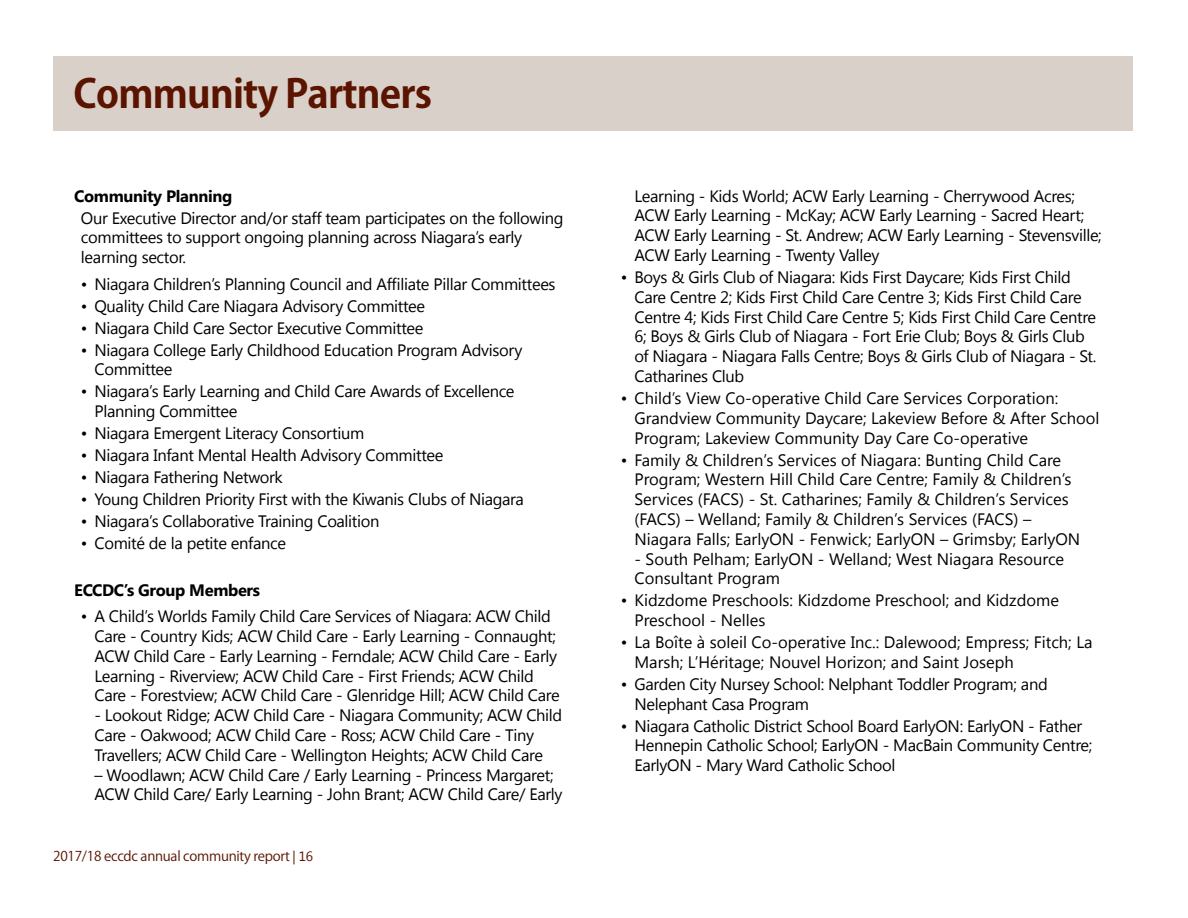
<style>
.page{position:relative;width:1188px;height:918px;background:#fff}
.page>*{position:absolute;margin:0;border:0;box-sizing:border-box;transform-origin:0 0}
.t1{font:700 39px "Koz Go Pro";letter-spacing:-.02em;color:#5a1400}
.t2{font:16.5px/19.8px "Segoe UI";letter-spacing:-.02em;color:#000}
.t3{font:16.5px/19.8px "Segoe UI";color:#000}
.t4{font:700 16.5px "Segoe UI";letter-spacing:-.02em;color:#000}
.t5{font:13.5px "Koz Go Pro";letter-spacing:-.02em;color:#5a1400}
.s1{font-family:"Segoe UI"}
</style>
<div class="page">
<div style="left:53px;top:56px;width:1080px;height:74px;background:#dad0ca"></div>
<h1 class="t1" style="left:74px;top:68px;width:360px">Community Partners</h1>
<p class="t4" style="left:74px;top:184px;width:160px">Community Planning</p>
<p class="t2" style="left:81px;top:207px;width:484px">Our Executive Director and/or staff team participates on the following committees to support ongoing planning across Niagara’s early learning sector.</p>
<p class="t2" style="left:81px;top:273px;width:476px">• Niagara Children’s Planning Council and Affiliate Pillar Committees</p>
<p class="t2" style="left:81px;top:295px;width:346px">• Quality Child Care Niagara Advisory Committee</p>
<p class="t2" style="left:81px;top:317px;width:344px">• Niagara Child Care Sector Executive Committee</p>
<p class="t2" style="left:94px;top:339px;width:430px;text-indent:-13px">• Niagara College Early Childhood Education Program Advisory<br>Committee</p>
<p class="t2" style="left:94px;top:381px;width:422px;text-indent:-13px">• Niagara’s Early Learning and Child Care Awards of Excellence<br>Planning Committee</p>
<p class="t2" style="left:81px;top:423px;width:285px">• Niagara Emergent Literacy Consortium</p>
<p class="t2" style="left:81px;top:445px;width:364px">• Niagara Infant Mental Health Advisory Committee</p>
<p class="t2" style="left:81px;top:467px;width:203px">• Niagara Fathering Network</p>
<p class="t2" style="left:81px;top:489px;width:445px">• Young Children Priority First with the Kiwanis Clubs of Niagara</p>
<p class="t2" style="left:81px;top:511px;width:300px">• Niagara’s Collaborative Training Coalition</p>
<p class="t2" style="left:81px;top:532px;width:207px">• Comité de la petite enfance</p>
<p class="t4" style="left:74px;top:578px;width:187px">ECCDC’s Group Members</p>
<p class="t2" style="left:94px;top:606px;width:467px;text-indent:-13px">• A Child’s Worlds Family Child Care Services of Niagara: ACW Child Care - Country Kids; ACW Child Care - Early Learning - Connaught; ACW Child Care - Early Learning - Ferndale; ACW Child Care - Early Learning - Riverview; ACW Child Care - First Friends; ACW Child Care - Forestview; ACW Child Care - Glenridge Hill; ACW Child Care</p>
<p class="t2" style="left:94px;top:705px;width:469px">- Lookout Ridge; ACW Child Care - Niagara Community; ACW Child<br>Care - Oakwood; ACW Child Care - Ross; ACW Child Care - Tiny<br>Travellers; ACW Child Care - Wellington Heights; ACW Child Care</p>
<p class="t2" style="left:94px;top:764px;width:470px">– Woodlawn; ACW Child Care / Early Learning - Princess Margaret;<br>ACW Child Care/ Early Learning - John Brant; ACW Child Care/ Early</p>
<p class="t5" style="left:53px;top:848px;width:261px">2017/18 eccdc annual community report <span class="s1">| 16</span></p>
<p class="t2" style="left:634px;top:185px;width:469px">Learning - Kids World; ACW Early Learning - Cherrywood Acres; ACW Early Learning - McKay; ACW Early Learning - Sacred Heart; ACW Early Learning - St. Andrew; ACW Early Learning - Stevensville; ACW Early Learning - Twenty Valley</p>
<p class="t2" style="left:634px;top:267px;width:463px;text-indent:-13px">• Boys &amp; Girls Club of Niagara: Kids First Daycare; Kids First Child Care Centre 2; Kids First Child Care Centre 3; Kids First Child Care Centre 4; Kids First Child Care Centre 5; Kids First Child Care Centre 6; Boys &amp; Girls Club of Niagara - Fort Erie Club; Boys &amp; Girls Club of Niagara - Niagara Falls Centre; Boys &amp; Girls Club of Niagara - St.<br>Catharines Club</p>
<p class="t3" style="left:634px;top:387px;width:467px;text-indent:-13px">• Child’s View Co-operative Child Care Services Corporation:<br>Grandview Community Daycare; Lakeview Before &amp; After School<br>Program; Lakeview Community Day Care Co-operative</p>
<p class="t3" style="left:634px;top:449px;width:447px;text-indent:-13px">• Family &amp; Children’s Services of Niagara: Bunting Child Care Program; Western Hill Child Care Centre; Family &amp; Children’s Services (FACS) - St. Catharines; Family &amp; Children’s Services (FACS) – Welland; Family &amp; Children’s Services (FACS) – Niagara Falls; EarlyON - Fenwick; EarlyON – Grimsby; EarlyON</p>
<p class="t3" style="left:634px;top:548px;width:431px">- South Pelham; EarlyON - Welland; West Niagara Resource<br>Consultant Program</p>
<p class="t3" style="left:634px;top:590px;width:426px;text-indent:-13px">• Kidzdome Preschools: Kidzdome Preschool; and Kidzdome<br>Preschool - Nelles</p>
<p class="t3" style="left:634px;top:632px;width:460px;text-indent:-13px">• La Boîte à soleil Co-operative Inc.: Dalewood; Empress; Fitch; La<br>Marsh; L’Héritage; Nouvel Horizon; and Saint Joseph</p>
<p class="t2" style="left:634px;top:673px;width:415px;text-indent:-13px">• Garden City Nursey School: Nelphant Toddler Program; and<br>Nelephant Casa Program</p>
<p class="t2" style="left:634px;top:715px;width:459px;text-indent:-13px">• Niagara Catholic District School Board EarlyON: EarlyON - Father<br>Hennepin Catholic School; EarlyON - MacBain Community Centre;<br>EarlyON - Mary Ward Catholic School</p>
</div>
